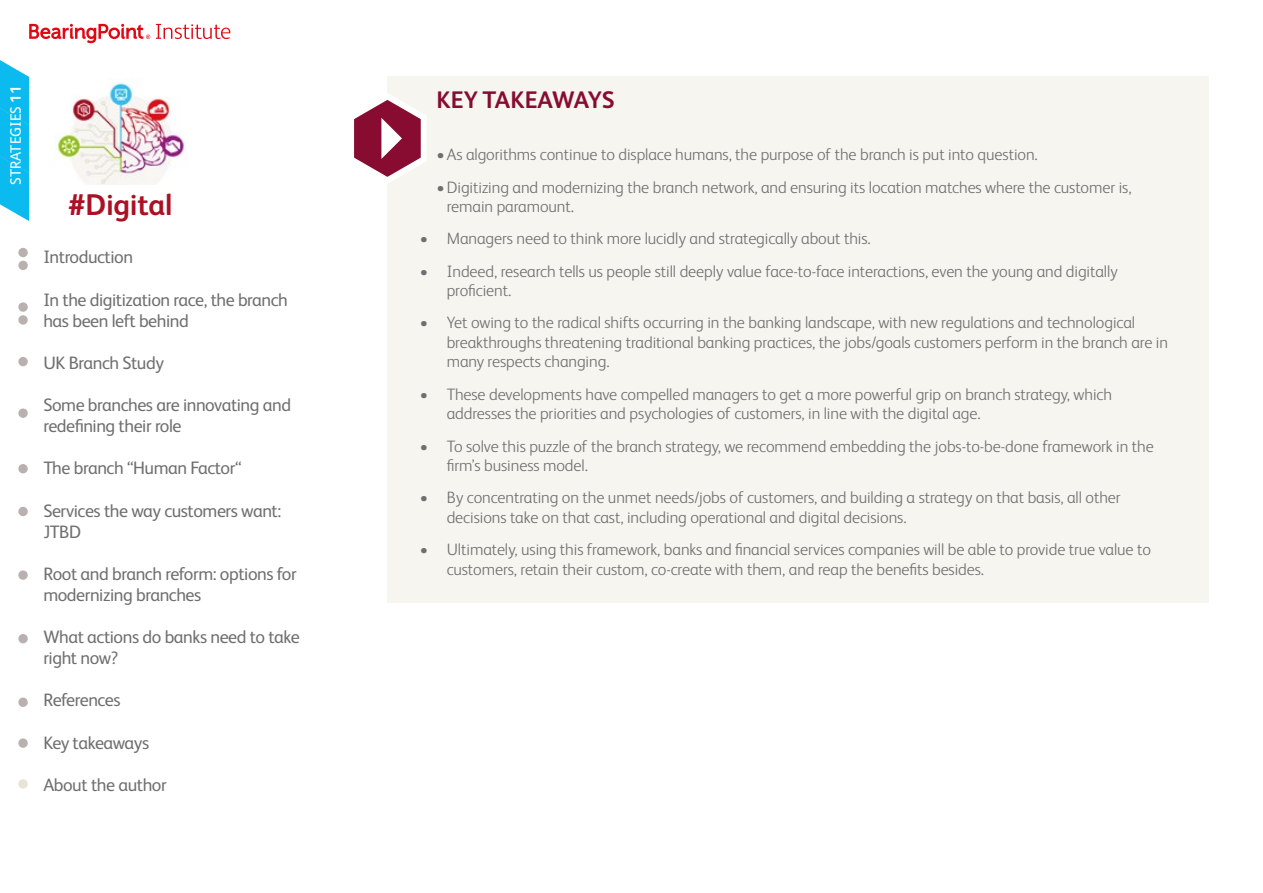
<style>
.page{position:relative;width:1263px;height:893px;background:#fff}
.page>*{position:absolute;margin:0;border:0;box-sizing:border-box;transform-origin:0 0}
.t1{font:700 30px "FS Albert Pro";letter-spacing:-.01em;color:#aa1124}
.t2{font:700 24px "FS Albert Pro";letter-spacing:-.005em;color:#880c32}
.t3{font:18px/21px "FS Albert Pro";letter-spacing:-.025em;color:#706f6f}
.t4{font:300 16.5px/19.5px "FS Albert Pro";letter-spacing:-.005em;color:#706f6f}
.t5{font:15px "FS Albert Pro";color:#fff}
.s1{font-weight:700}
</style>
<div class="page">
<svg style="left:29px;top:24px;width:121px;height:19px"></svg>
<svg style="left:156px;top:24px;width:74px;height:15px"></svg>
<img style="left:57px;top:82px;width:128px;height:103px">
<svg style="left:0;top:60px;width:29px;height:161px;background:#24c2f0"></svg>
<div style="left:387px;top:77px;width:822px;height:526px;background:#f6f5ef"></div>
<svg style="left:354px;top:93px;width:73px;height:90px"></svg>
<div style="left:18px;top:464px;width:10px;height:9px;background:#b9b1af;border-radius:50%"></div>
<div style="left:18px;top:570px;width:10px;height:10px;background:#b9b1af;border-radius:50%"></div>
<div style="left:18px;top:507px;width:10px;height:9px;background:#b9b1af;border-radius:50%"></div>
<div style="left:18px;top:634px;width:10px;height:9px;background:#b9b1af;border-radius:50%"></div>
<div style="left:18px;top:698px;width:10px;height:9px;background:#b9b1af;border-radius:50%"></div>
<div style="left:18px;top:738px;width:10px;height:10px;background:#b9b1af;border-radius:50%"></div>
<div style="left:18px;top:779px;width:10px;height:10px;background:#e7e3d7;border-radius:50%"></div>
<div style="left:18px;top:357px;width:10px;height:9px;background:#b9b1af;border-radius:50%"></div>
<div style="left:18px;top:408px;width:10px;height:10px;background:#b9b1af;border-radius:50%"></div>
<div style="left:18px;top:261px;width:10px;height:9px;background:#b9b1af;border-radius:50%"></div>
<div style="left:18px;top:315px;width:10px;height:10px;background:#b9b1af;border-radius:50%"></div>
<div style="left:18px;top:248px;width:10px;height:9px;background:#b9b1af;border-radius:50%"></div>
<div style="left:18px;top:302px;width:10px;height:10px;background:#b9b1af;border-radius:50%"></div>
<p class="t5" style="left:5px;top:185px;width:101px;rotate:-90deg">STRATEGIES <span class="s1">11</span></p>
<h2 class="t2" style="left:436px;top:83px;width:180px">KEY TAKEAWAYS</h2>
<p class="t4" style="left:436px;top:144px;width:603px">•As algorithms continue to displace humans, the purpose of the branch is put into question.</p>
<p class="t4" style="left:447px;top:176px;width:686px;text-indent:-10px">•Digitizing and modernizing the branch network, and ensuring its location matches where the customer is, remain paramount.</p>
<p class="t4" style="left:420px;top:228px;width:453px">• Managers need to think more lucidly and strategically about this.</p>
<p class="t4" style="left:447px;top:260px;width:673px;text-indent:-27px">• Indeed, research tells us people still deeply value face-to-face interactions, even the young and digitally proficient.</p>
<p class="t4" style="left:447px;top:312px;width:723px;text-indent:-27px">• Yet owing to the radical shifts occurring in the banking landscape, with new regulations and technological breakthroughs threatening traditional banking practices, the jobs/goals customers perform in the branch are in many respects changing.</p>
<p class="t4" style="left:447px;top:383px;width:667px;text-indent:-27px">• These developments have compelled managers to get a more powerful grip on branch strategy, which addresses the priorities and psychologies of customers, in line with the digital age.</p>
<p class="t4" style="left:447px;top:435px;width:709px;text-indent:-27px">• To solve this puzzle of the branch strategy, we recommend embedding the jobs-to-be-done framework in the firm’s business model.</p>
<p class="t4" style="left:447px;top:487px;width:675px;text-indent:-27px">• By concentrating on the unmet needs/jobs of customers, and building a strategy on that basis, all other decisions take on that cast, including operational and digital decisions.</p>
<p class="t4" style="left:447px;top:539px;width:706px;text-indent:-27px">• Ultimately, using this framework, banks and financial services companies will be able to provide true value to customers, retain their custom, co-create with them, and reap the benefits besides.</p>
<h1 class="t1" style="left:69px;top:183px;width:105px">#Digital</h1>
<p class="t3" style="left:43px;top:245px;width:91px">Introduction</p>
<p class="t3" style="left:43px;top:288px;width:246px">In the digitization race, the branch has been left behind</p>
<p class="t3" style="left:43px;top:351px;width:122px">UK Branch Study</p>
<p class="t3" style="left:43px;top:393px;width:249px">Some branches are innovating and redefining their role</p>
<p class="t3" style="left:43px;top:456px;width:200px">The branch “Human Factor“</p>
<p class="t3" style="left:43px;top:499px;width:239px">Services the way customers want:<br>JTBD</p>
<p class="t3" style="left:43px;top:562px;width:255px">Root and branch reform: options for modernizing branches</p>
<p class="t3" style="left:43px;top:625px;width:258px">What actions do banks need to take right now?</p>
<p class="t3" style="left:43px;top:688px;width:79px">References</p>
<p class="t3" style="left:43px;top:731px;width:107px">Key takeaways</p>
<p class="t3" style="left:43px;top:773px;width:125px">About the author</p>
</div>
